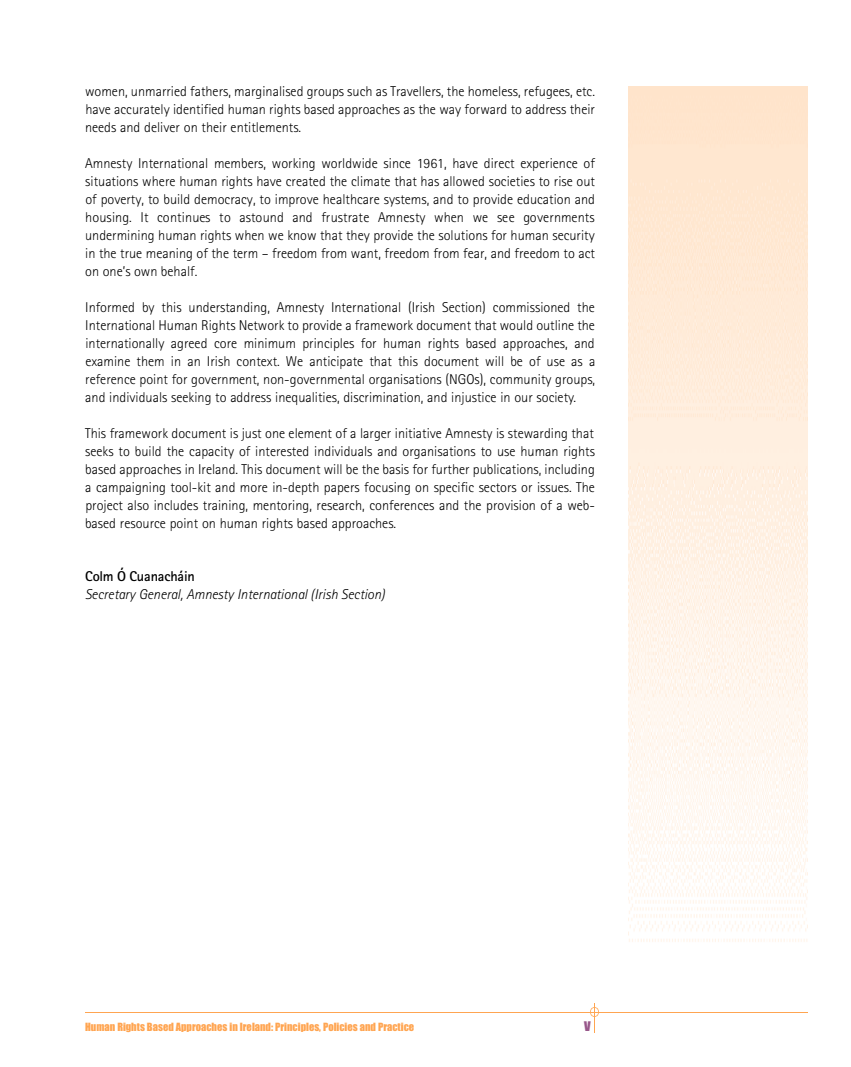
<style>
.page{position:relative;width:851px;height:1067px;background:#fff}
.page>*{position:absolute;margin:0;border:0;box-sizing:border-box;transform-origin:0 0}
.t1{font:15px "Impact";color:#98578a}
.t2{font:300 14.25px/18px "Rotis Sans Serif";color:#000;text-align:justify}
.t3{font:italic 300 14.25px "Rotis Sans Serif";color:#000}
.t4{font:700 14.25px "Rotis Sans Serif";letter-spacing:-.01em;color:#000}
.t5{font:10.5px "Impact";color:#ffa551}
</style>
<div class="page">
<img style="left:629px;top:86px;width:178px;height:856px">
<hr style="left:85px;top:1011px;width:722px;height:1px;background:#ffa551">
<hr style="left:594px;top:1003px;width:1px;height:30px;background:#ffa551">
<svg style="left:590px;top:1007px;width:9px;height:9px"></svg>
<p class="t2" style="left:85px;top:84px;width:511px">women, unmarried fathers, marginalised groups such as Travellers, the homeless, refugees, etc. have accurately identified human rights based approaches as the way forward to address their needs and deliver on their entitlements.</p>
<p class="t2" style="left:85px;top:156px;width:511px">Amnesty International members, working worldwide since 1961, have direct experience of situations where human rights have created the climate that has allowed societies to rise out of poverty, to build democracy, to improve healthcare systems, and to provide education and housing. It continues to astound and frustrate Amnesty when we see governments undermining human rights when we know that they provide the solutions for human security in the true meaning of the term – freedom from want, freedom from fear, and freedom to act on one’s own behalf.</p>
<p class="t2" style="left:85px;top:299px;width:511px">Informed by this understanding, Amnesty International (Irish Section) commissioned the International Human Rights Network to provide a framework document that would outline the internationally agreed core minimum principles for human rights based approaches, and examine them in an Irish context. We anticipate that this document will be of use as a reference point for government, non-governmental organisations (NGOs), community groups, and individuals seeking to address inequalities, discrimination, and injustice in our society.</p>
<p class="t2" style="left:85px;top:425px;width:511px">This framework document is just one element of a larger initiative Amnesty is stewarding that seeks to build the capacity of interested individuals and organisations to use human rights based approaches in Ireland. This document will be the basis for further publications, including a campaigning tool-kit and more in-depth papers focusing on specific sectors or issues. The project also includes training, mentoring, research, conferences and the provision of a web&shy;based resource point on human rights based approaches.</p>
<p class="t4" style="left:85px;top:571px;width:111px">Colm Ó Cuanacháin</p>
<p class="t3" style="left:85px;top:589px;width:301px">Secretary General, Amnesty International (Irish Section)</p>
<p class="t5" style="left:85px;top:1023px;width:330px">Human Rights Based Approaches in Ireland: Principles, Policies and Practice</p>
<p class="t1" style="left:584px;top:1020px;width:8px">v</p>
</div>
